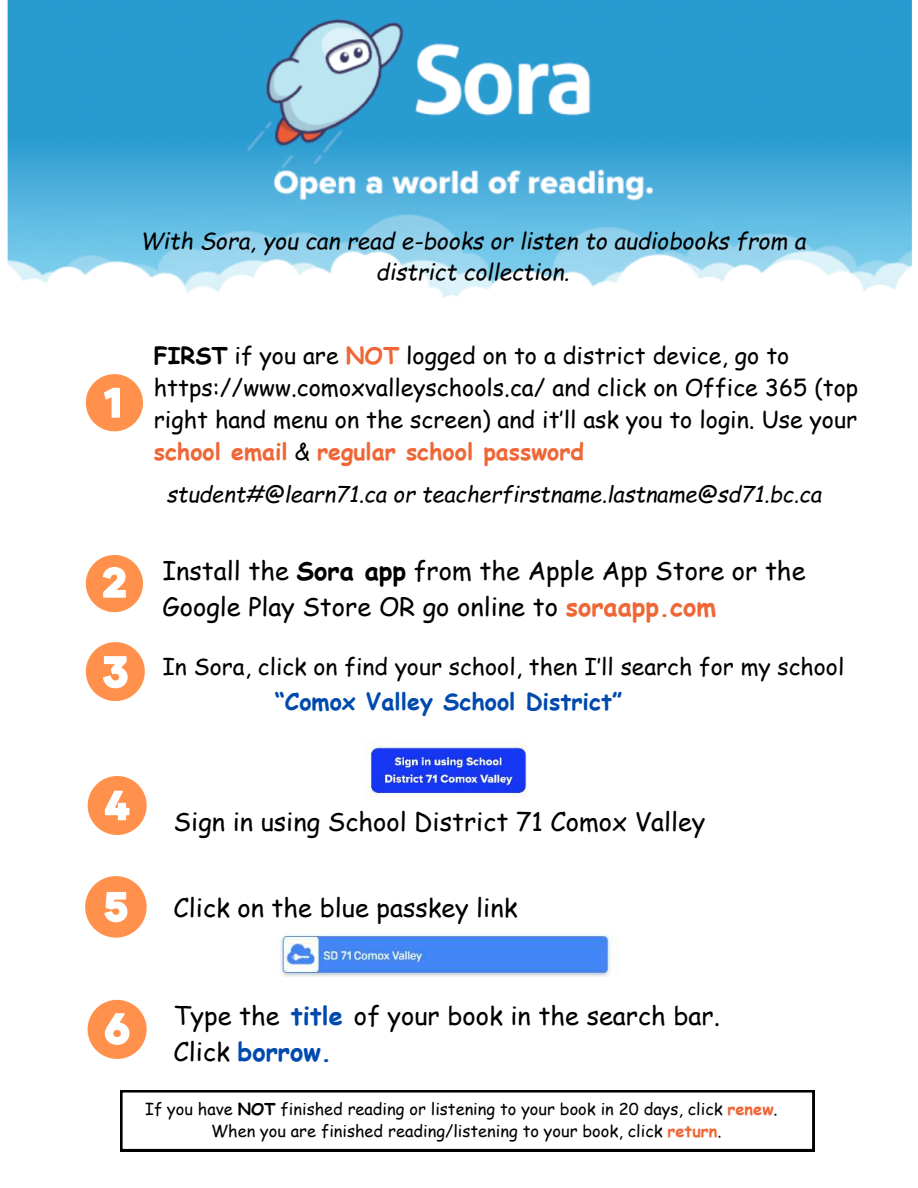
<style>
.page{position:relative;width:918px;height:1188px;background:#fff}
.page>*{position:absolute;margin:0;border:0;box-sizing:border-box;transform-origin:0 0}
.t1{font:25.35px/35.4px "Comic Sans MS";color:#000}
.t2{font:23.25px/32.2px "Comic Sans MS";color:#000}
.t3{font:700 23.25px "Comic Sans MS";color:#004aad}
.t4{font:22.95px "Comic Sans MS";color:#000}
.t5{font:italic 22.5px/31.2px "Comic Sans MS";color:#000;text-align:center}
.t6{font:italic 21.9px "Comic Sans MS";color:#000}
.t7{font:16.5px/22.8px "Comic Sans MS";color:#000;text-align:center}
.s1{font-weight:700}
.s2{font-weight:700;color:#ef6637}
.s3{font-weight:700;color:#004aad}
</style>
<div class="page">
<img style="left:7px;top:0;width:905px;height:298px">
<svg style="left:86px;top:374px;width:57px;height:57px"></svg>
<svg style="left:86px;top:555px;width:57px;height:57px"></svg>
<img style="left:365px;top:739px;width:162px;height:59px">
<svg style="left:86px;top:642px;width:58px;height:59px"></svg>
<svg style="left:88px;top:776px;width:58px;height:59px"></svg>
<img style="left:281px;top:935px;width:339px;height:41px">
<svg style="left:85px;top:876px;width:62px;height:62px"></svg>
<svg style="left:88px;top:1000px;width:58px;height:58px"></svg>
<svg style="left:120px;top:1090px;width:694px;height:61px"></svg>
<p class="t5" style="left:140px;top:225px;width:668px">With Sora, you can read e-books or listen to audiobooks from a district collection.</p>
<p class="t2" style="left:154px;top:338px;width:706px"><span class="s1">FIRST</span> if you are <span class="s2">NOT</span> logged on to a district device, go to https://www.comoxvalleyschools.ca/ and click on Office 365 (top right hand menu on the screen) and it’ll ask you to login. Use your <span class="s2">school email</span> &amp; <span class="s2">regular school password</span></p>
<p class="t6" style="left:167px;top:478px;width:656px">student#@learn71.ca or teacherfirstname.lastname@sd71.bc.ca</p>
<p class="t1" style="left:162px;top:553px;width:645px">Install the <span class="s1">Sora app</span> from the Apple App Store or the<br>Google Play Store OR go online to <span class="s2">soraapp.com</span></p>
<p class="t4" style="left:162px;top:650px;width:683px">In Sora, click on find your school, then I’ll search for my school</p>
<p class="t3" style="left:275px;top:685px;width:349px">“Comox Valley School District”</p>
<p class="t1" style="left:174px;top:803px;width:533px">Sign in using School District 71 Comox Valley</p>
<p class="t1" style="left:174px;top:889px;width:345px">Click on the blue passkey link</p>
<p class="t1" style="left:174px;top:998px;width:548px">Type the <span class="s3">title</span> of your book in the search bar.<br>Click <span class="s3">borrow.</span></p>
<p class="t7" style="left:145px;top:1097px;width:634px">If you have <span class="s1">NOT</span> finished reading or listening to your book in 20 days, click <span class="s2">renew</span>.<br>When you are finished reading/listening to your book, click <span class="s2">return</span>.</p>
</div>
